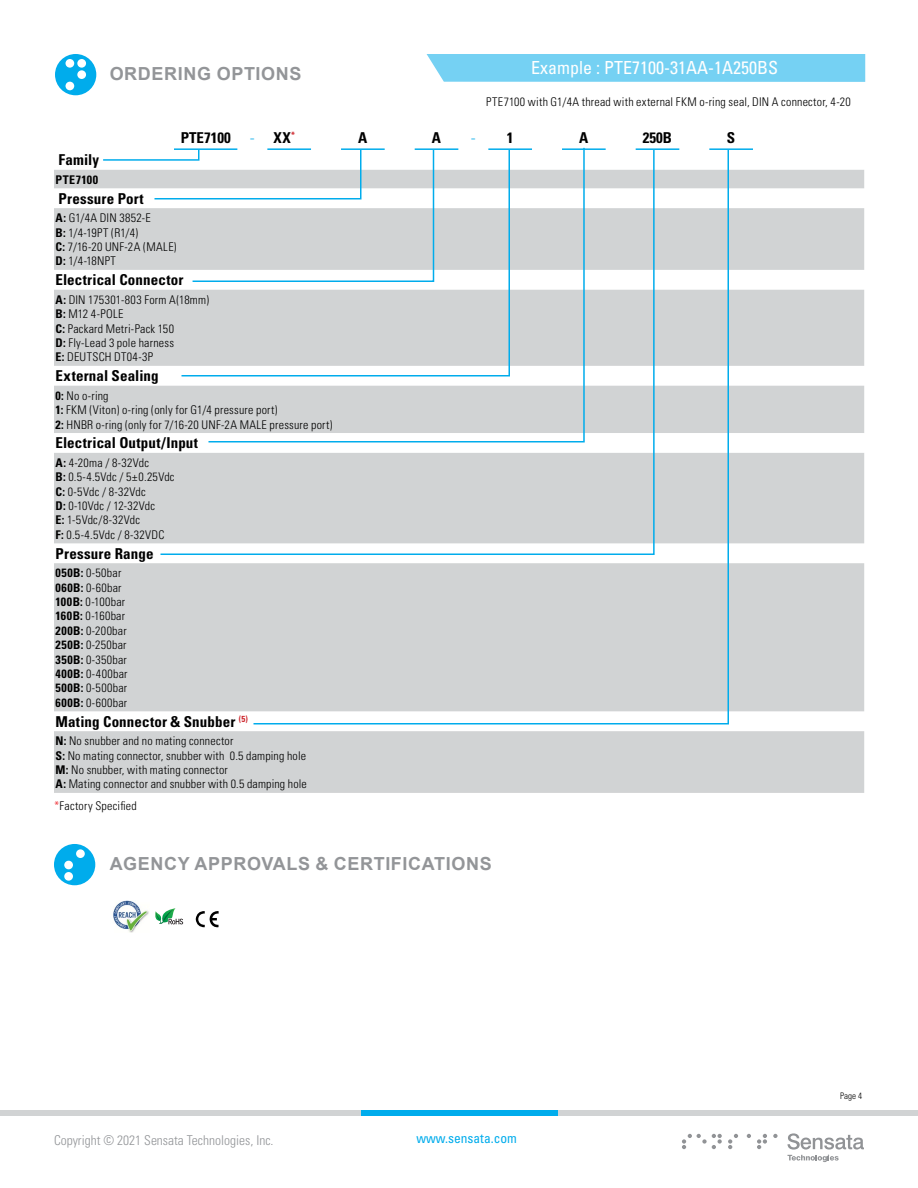
<style>
.page{position:relative;width:918px;height:1188px;background:#fff}
.page>*{position:absolute;margin:0;border:0;box-sizing:border-box;transform-origin:0 0}
.t1{font:700 18px "Arial";letter-spacing:.035em;color:#939598}
.t2{font:condensed 18px "Univers LT Std";color:#fff}
.t3{font:700 condensed 15px "Univers LT Std";letter-spacing:.01em;color:#000}
.t4{font:700 condensed 15px "Univers";color:#000}
.t5{font:700 condensed 15px "Univers";color:#75d1f3}
.t6{font:300 condensed 13.5px "Univers";color:#939598}
.t7{font:condensed 13.5px "Univers LT Std";color:#00acec}
.t8{font:300 condensed 12px/14.4px "Univers";letter-spacing:.02em;color:#000}
.t9{font:700 condensed 12px "Univers LT Std";letter-spacing:.04em;color:#000}
.t10{font:300 condensed 9px "Univers";color:#000}
.s1{font-family:"Univers";color:#75d1f3}
.s2{color:#000}
.s3{font-family:"Univers LT Std";font-weight:700}
.s4{color:#ed1d24}
</style>
<div class="page">
<div style="left:0;top:1110px;width:918px;height:6px;background:#d1d3d4"></div>
<div style="left:361px;top:1110px;width:197px;height:6px;background:#00acec"></div>
<div style="left:54px;top:844px;width:41px;height:41px;background:#00acec;border-radius:50%"></div>
<div style="left:76px;top:849px;width:9px;height:9px;background:#fff;border-radius:50%"></div>
<div style="left:64px;top:861px;width:9px;height:8px;background:#fff;border-radius:50%"></div>
<div style="left:64px;top:872px;width:9px;height:9px;background:#fff;border-radius:50%"></div>
<div style="left:55px;top:54px;width:41px;height:41px;background:#00acec;border-radius:50%"></div>
<div style="left:66px;top:59px;width:8px;height:9px;background:#fff;border-radius:50%"></div>
<div style="left:77px;top:59px;width:9px;height:9px;background:#fff;border-radius:50%"></div>
<div style="left:77px;top:70px;width:9px;height:9px;background:#fff;border-radius:50%"></div>
<div style="left:66px;top:82px;width:8px;height:8px;background:#fff;border-radius:50%"></div>
<svg style="left:54px;top:170px;width:810px;height:623px;fill:#d1d3d4"></svg>
<div style="left:427px;top:54px;width:438px;height:28px;background:#75d1f3"></div>
<svg style="left:159px;top:283px;width:93px;height:273px"></svg>
<svg style="left:252px;top:148px;width:478px;height:577px"></svg>
<svg style="left:102px;top:148px;width:333px;height:135px"></svg>
<hr style="left:174px;top:148px;width:63px;height:2px;background:#00acec">
<hr style="left:341px;top:148px;width:44px;height:2px;background:#00acec">
<hr style="left:415px;top:148px;width:43px;height:2px;background:#00acec">
<hr style="left:488px;top:148px;width:44px;height:2px;background:#00acec">
<hr style="left:562px;top:148px;width:44px;height:2px;background:#00acec">
<hr style="left:636px;top:148px;width:43px;height:2px;background:#00acec">
<hr style="left:709px;top:148px;width:44px;height:2px;background:#00acec">
<hr style="left:267px;top:148px;width:44px;height:2px;background:#00acec">
<svg style="left:155px;top:908px;width:28px;height:16px"></svg>
<svg style="left:196px;top:911px;width:23px;height:17px"></svg>
<img style="left:113px;top:900px;width:36px;height:32px">
<svg style="left:787px;top:1133px;width:77px;height:29px"></svg>
<svg style="left:728px;top:1134px;width:10px;height:15px"></svg>
<svg style="left:757px;top:1134px;width:10px;height:15px"></svg>
<svg style="left:773px;top:1134px;width:5px;height:4px"></svg>
<svg style="left:682px;top:1134px;width:40px;height:15px"></svg>
<svg style="left:747px;top:1134px;width:4px;height:4px"></svg>
<h1 class="t1" style="left:110px;top:61px;width:193px">ORDERING OPTIONS</h1>
<h1 class="t2" style="left:531px;top:57px;width:248px">Example : PTE7100-31AA-1A250BS</h1>
<p class="t8" style="left:486px;top:95px;width:366px">PTE7100 with G1/4A thread with external FKM o-ring seal, DIN A connector, 4-20</p>
<p class="t4" style="left:181px;top:129px;width:51px">PTE7100</p>
<p class="t3" style="left:250px;top:128px;width:47px"><span class="s1">-</span> XX<sup>*</sup></p>
<p class="t4" style="left:358px;top:129px;width:11px">A</p>
<p class="t4" style="left:432px;top:129px;width:11px">A</p>
<p class="t5" style="left:471px;top:129px;width:44px">- <span class="s2">1</span></p>
<p class="t4" style="left:579px;top:129px;width:11px">A</p>
<p class="t4" style="left:643px;top:129px;width:31px">250B</p>
<p class="t4" style="left:727px;top:129px;width:10px">S</p>
<p class="t3" style="left:58px;top:151px;width:42px">Family</p>
<p class="t9" style="left:56px;top:172px;width:44px">PTE7100</p>
<p class="t3" style="left:58px;top:189px;width:87px">Pressure Port</p>
<p class="t8" style="left:56px;top:211px;width:123px"><span class="s3">A:</span> G1/4A DIN 3852-E<br><span class="s3">B:</span> 1/4-19PT (R1/4)<br><span class="s3">C:</span> 7/16-20 UNF-2A (MALE)<br><span class="s3">D:</span> 1/4-18NPT</p>
<p class="t3" style="left:56px;top:271px;width:129px">Electrical Connector</p>
<p class="t8" style="left:56px;top:292px;width:155px"><span class="s3">A:</span> DIN 175301-803 Form A(18mm)<br><span class="s3">B:</span> M12 4-POLE<br><span class="s3">C:</span> Packard Metri-Pack 150<br><span class="s3">D:</span> Fly-Lead 3 pole harness<br><span class="s3">E:</span> DEUTSCH DT04-3P</p>
<p class="t3" style="left:56px;top:367px;width:105px">External Sealing</p>
<p class="t8" style="left:56px;top:388px;width:278px"><span class="s3">0:</span> No o-ring<br><span class="s3">1:</span> FKM (Viton) o-ring (only for G1/4 pressure port)<br><span class="s3">2:</span> HNBR o-ring (only for 7/16-20 UNF-2A MALE pressure port)</p>
<p class="t3" style="left:56px;top:434px;width:144px">Electrical Output/Input</p>
<p class="t8" style="left:56px;top:455px;width:121px"><span class="s3">A:</span> 4-20ma / 8-32Vdc<br><span class="s3">B:</span> 0.5-4.5Vdc / 5±0.25Vdc<br><span class="s3">C:</span> 0-5Vdc / 8-32Vdc<br><span class="s3">D:</span> 0-10Vdc / 12-32Vdc<br><span class="s3">E:</span> 1-5Vdc/8-32Vdc<br><span class="s3">F:</span> 0.5-4.5Vdc / 8-32VDC</p>
<p class="t3" style="left:56px;top:544px;width:100px">Pressure Range</p>
<p class="t8" style="left:56px;top:566px;width:74px"><span class="s3">050B:</span> 0-50bar<br><span class="s3">060B:</span> 0-60bar<br><span class="s3">100B:</span> 0-100bar<br><span class="s3">160B:</span> 0-160bar<br><span class="s3">200B:</span> 0-200bar<br><span class="s3">250B:</span> 0-250bar<br><span class="s3">350B:</span> 0-350bar<br><span class="s3">400B:</span> 0-400bar<br><span class="s3">500B:</span> 0-500bar<br><span class="s3">600B:</span> 0-600bar</p>
<p class="t3" style="left:56px;top:712px;width:194px">Mating Connector &amp; Snubber <sup>(5)</sup></p>
<p class="t8" style="left:56px;top:734px;width:253px"><span class="s3">N:</span> No snubber and no mating connector<br><span class="s3">S:</span> No mating connector, snubber with 0.5 damping hole <span class="s3">M:</span> No snubber, with mating connector<br><span class="s3">A:</span> Mating connector and snubber with 0.5 damping hole</p>
<p class="t8" style="left:54px;top:799px;width:84px"><span class="s4">*</span>Factory Specified</p>
<h1 class="t1" style="left:110px;top:851px;width:384px">AGENCY APPROVALS &amp; CERTIFICATIONS</h1>
<p class="t6" style="left:54px;top:1132px;width:221px">Copyright © 2021 Sensata Technologies, Inc.</p>
<p class="t7" style="left:416px;top:1130px;width:102px">www.sensata.com</p>
<p class="t10" style="left:840px;top:1090px;width:23px">Page 4</p>
</div>
